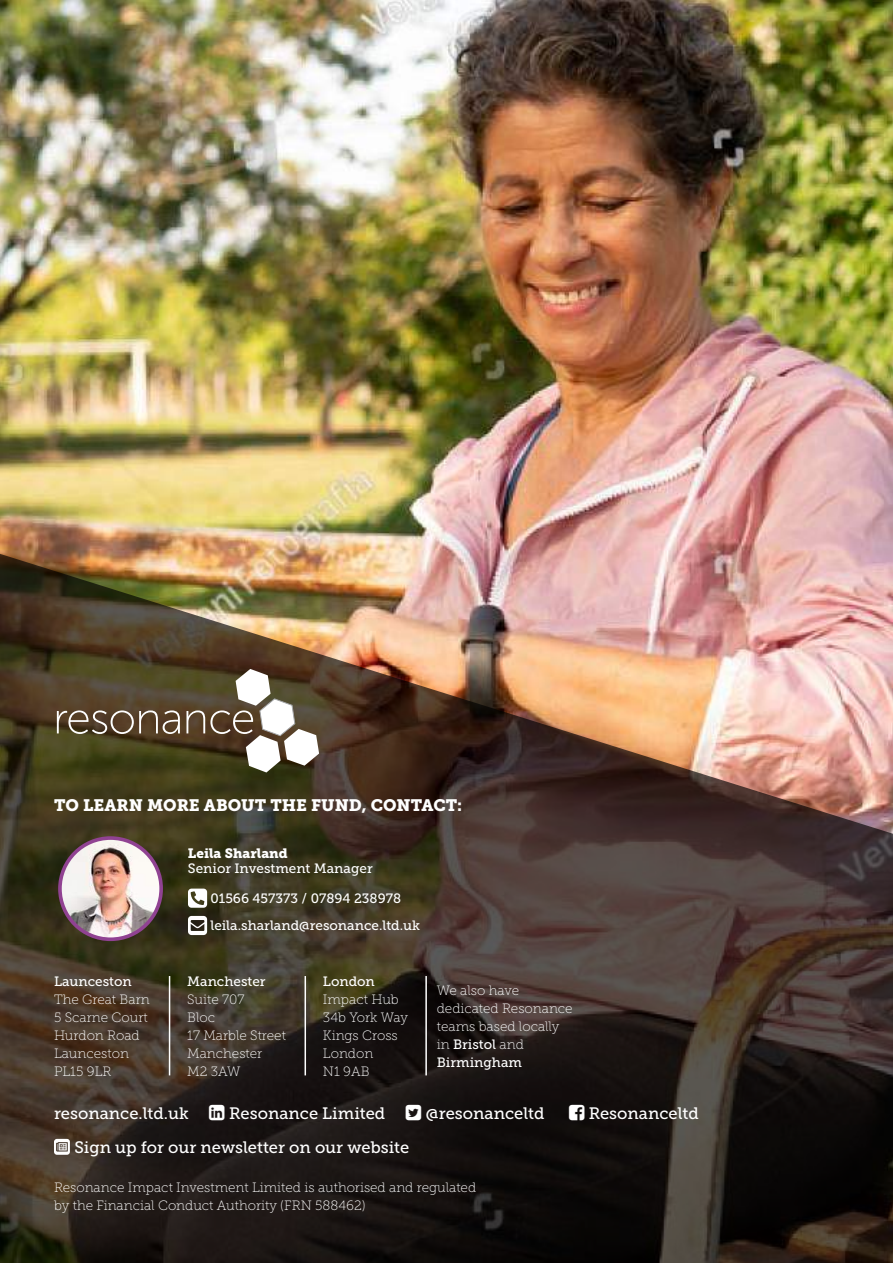
<style>
.page{position:relative;width:893px;height:1263px;background:#fff}
.page>*{position:absolute;margin:0;border:0;box-sizing:border-box;transform-origin:0 0}
.t1{font:16.5px "Museo Slab 500";color:#fff}
.t2{font:16.5px "Museo Slab 900";color:#fff}
.t3{font:13.5px/18px "Museo Slab 100";color:#fff}
.t4{font:13.5px/26.2px "Museo Slab 500";color:#fff}
.t5{font:13.5px "Museo Slab 900";color:#fff}
.s1{font-family:"Museo Slab 100"}
</style>
<div class="page">
<img style="left:0;top:0;width:893px;height:550px">
<img style="left:0;top:550px;width:893px;height:713px">
<svg style="left:57px;top:669px;width:262px;height:103px;background:#6b6149"></svg>
<svg style="left:54px;top:1139px;width:16px;height:16px"></svg>
<svg style="left:188px;top:888px;width:19px;height:20px"></svg>
<svg style="left:188px;top:916px;width:19px;height:19px"></svg>
<img style="left:60px;top:838px;width:101px;height:101px;border-radius:51px">
<div style="left:58px;top:836px;width:105px;height:105px;border:4px solid #904292;border-radius:50%"></div>
<hr style="left:169px;top:976px;width:1px;height:99px;background:#fff">
<hr style="left:425px;top:976px;width:2px;height:99px;background:#fff">
<hr style="left:305px;top:976px;width:1px;height:99px;background:#fff">
<svg style="left:209px;top:1105px;width:16px;height:15px"></svg>
<svg style="left:406px;top:1105px;width:15px;height:15px"></svg>
<svg style="left:569px;top:1105px;width:16px;height:15px"></svg>
<p class="t2" style="left:54px;top:795px;width:410px">TO LEARN MORE ABOUT THE FUND, CONTACT:</p>
<p class="t5" style="left:188px;top:845px;width:101px">Leila Sharland</p>
<p class="t4" style="left:188px;top:855px;width:186px">Senior Investment Manager</p>
<p class="t4" style="left:210px;top:886px;width:211px">01566 457373 / 07894 238978 leila.sharland@resonance.ltd.uk</p>
<p class="t4" style="left:54px;top:968px;width:79px">Launceston</p>
<p class="t3" style="left:54px;top:990px;width:97px">The Great Barn<br>5 Scarne Court<br>Hurdon Road<br>Launceston<br>PL15 9LR</p>
<p class="t4" style="left:187px;top:968px;width:80px">Manchester</p>
<p class="t3" style="left:187px;top:990px;width:100px">Suite 707<br>Bloc<br>17 Marble Street<br>Manchester<br>M2 3AW</p>
<p class="t3" style="left:437px;top:981px;width:137px">We also have dedicated Resonance teams based locally</p>
<p class="t4" style="left:323px;top:968px;width:53px">London</p>
<p class="t3" style="left:323px;top:990px;width:87px">Impact Hub<br>34b York Way<br>Kings Cross<br>London<br>N1 9AB</p>
<p class="t4" style="left:437px;top:1035px;width:89px;line-height:18px"><span class="s1">in</span> Bristol <span class="s1">and<br></span>Birmingham</p>
<p class="t1" style="left:54px;top:1104px;width:136px">resonance.ltd.uk</p>
<p class="t1" style="left:229px;top:1104px;width:158px">Resonance Limited</p>
<p class="t1" style="left:426px;top:1104px;width:120px">@resonanceltd</p>
<p class="t1" style="left:589px;top:1104px;width:112px">Resonanceltd</p>
<p class="t1" style="left:74px;top:1138px;width:336px">Sign up for our newsletter on our website</p>
<p class="t3" style="left:54px;top:1179px;width:424px">Resonance Impact Investment Limited is authorised and regulated by the Financial Conduct Authority (FRN 588462)</p>
</div>
